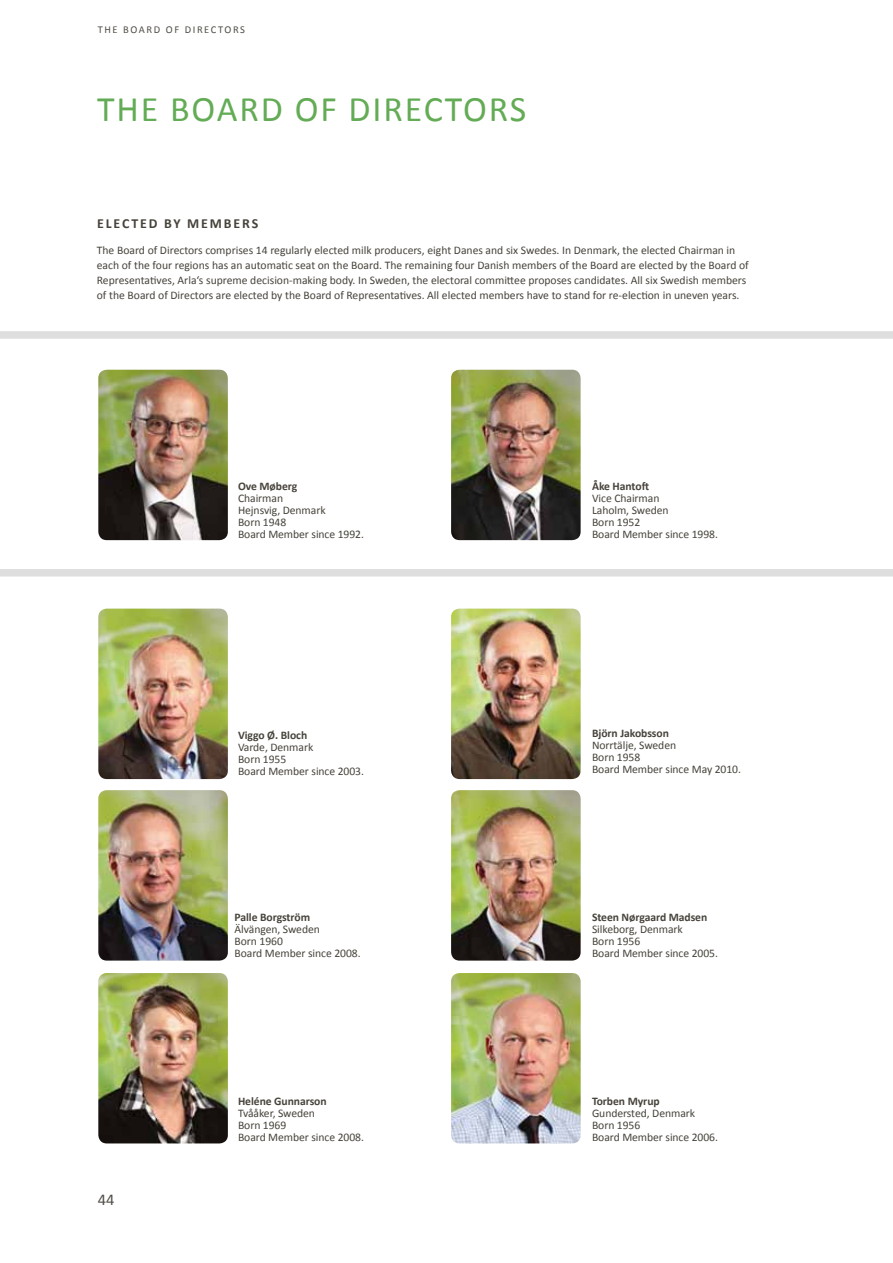
<style>
.page{position:relative;width:893px;height:1263px;background:#fff}
.page>*{position:absolute;margin:0;border:0;box-sizing:border-box;transform-origin:0 0}
.t1{font:36px "Calibri";color:#63ac55}
.t2{font:16.5px "Calibri";color:#514d46}
.t3{font:700 13.8px "Calibri";letter-spacing:.14em;color:#47433b}
.t4{font:11.7px/12px "Calibri";letter-spacing:-.005em;color:#47433b}
.t5{font:700 11.7px "Calibri";letter-spacing:-.005em;color:#47433b}
.t6{font:10.5px "Calibri";color:#514d46}
</style>
<div class="page">
<img style="left:98px;top:370px;width:130px;height:170px">
<img style="left:98px;top:609px;width:130px;height:170px">
<img style="left:98px;top:790px;width:130px;height:170px">
<img style="left:98px;top:973px;width:130px;height:170px">
<img style="left:451px;top:370px;width:130px;height:170px">
<img style="left:451px;top:609px;width:130px;height:170px">
<img style="left:451px;top:790px;width:130px;height:170px">
<img style="left:451px;top:973px;width:130px;height:170px">
<div style="left:0;top:331px;width:893px;height:8px;background:#dedede"></div>
<div style="left:0;top:569px;width:893px;height:7px;background:#dedede"></div>
<p class="t6" style="left:98px;top:23px;width:8px">THE</p>
<p class="t6" style="left:123px;top:23px;width:16px">BOARD</p>
<p class="t6" style="left:166px;top:23px;width:27px">OF DIRECTORS</p>
<h1 class="t1" style="left:97px;top:86px;width:21px">THE</h1>
<h1 class="t1" style="left:170px;top:86px;width:45px">BOARD</h1>
<h1 class="t1" style="left:295px;top:86px;width:75px">OF DIRECTORS</h1>
<p class="t3" style="left:97px;top:215px;width:163px">ELECTED BY MEMBERS</p>
<p class="t4" style="left:97px;top:242px;width:653px;line-height:15px">The Board of Directors comprises 14 regularly elected milk producers, eight Danes and six Swedes. I n Denmark, the elected Chairman in each of the four regions has an automatic seat on the Board. The remaining four Danish members of the Board are elected by the Board of Representatives, Arla‘s supreme decision-making body. I n Sweden, the electoral committee proposes candidates. All six Swedish members of the Board of Directors are elected by the Board of Representatives. All elected members have to stand for re-election in uneven years.</p>
<h2 class="t2" style="left:98px;top:1189px;width:18px">44</h2>
<p class="t5" style="left:238px;top:479px;width:61px">Ove Møberg</p>
<p class="t4" style="left:238px;top:492px;width:128px">Chairman<br>Hejnsvig, Denmark<br>Born 1948<br>Board Member since 1992.</p>
<p class="t5" style="left:238px;top:728px;width:71px">Viggo Ø. Bloch</p>
<p class="t4" style="left:238px;top:740px;width:128px">Varde, Denmark<br>Born 1955<br>Board Member since 2003.</p>
<p class="t5" style="left:235px;top:909px;width:77px">Palle Borgström</p>
<p class="t4" style="left:235px;top:922px;width:128px">Älvängen, Sweden<br>Born 1960<br>Board Member since 2008.</p>
<p class="t5" style="left:238px;top:1094px;width:90px">Heléne Gunnarson</p>
<p class="t4" style="left:238px;top:1107px;width:128px">Tvååker, Sweden<br>Born 1969<br>Board Member since 2008.</p>
<p class="t5" style="left:592px;top:479px;width:59px">Åke Hantoft</p>
<p class="t4" style="left:592px;top:492px;width:128px">Vice Chairman<br>Laholm, Sweden<br>Born 1952<br>Board Member since 1998.</p>
<p class="t5" style="left:592px;top:726px;width:78px">Björn Jakobsson</p>
<p class="t4" style="left:592px;top:738px;width:151px">Norrtälje, Sweden<br>Born 1958<br>Board Member since May 2010.</p>
<p class="t5" style="left:592px;top:909px;width:117px">Steen Nørgaard Madsen</p>
<p class="t4" style="left:592px;top:922px;width:128px">Silkeborg, Denmark<br>Born 1956<br>Board Member since 2005.</p>
<p class="t5" style="left:592px;top:1094px;width:69px">Torben Myrup</p>
<p class="t4" style="left:592px;top:1107px;width:128px">Gundersted, Denmark<br>Born 1956<br>Board Member since 2006.</p>
</div>
